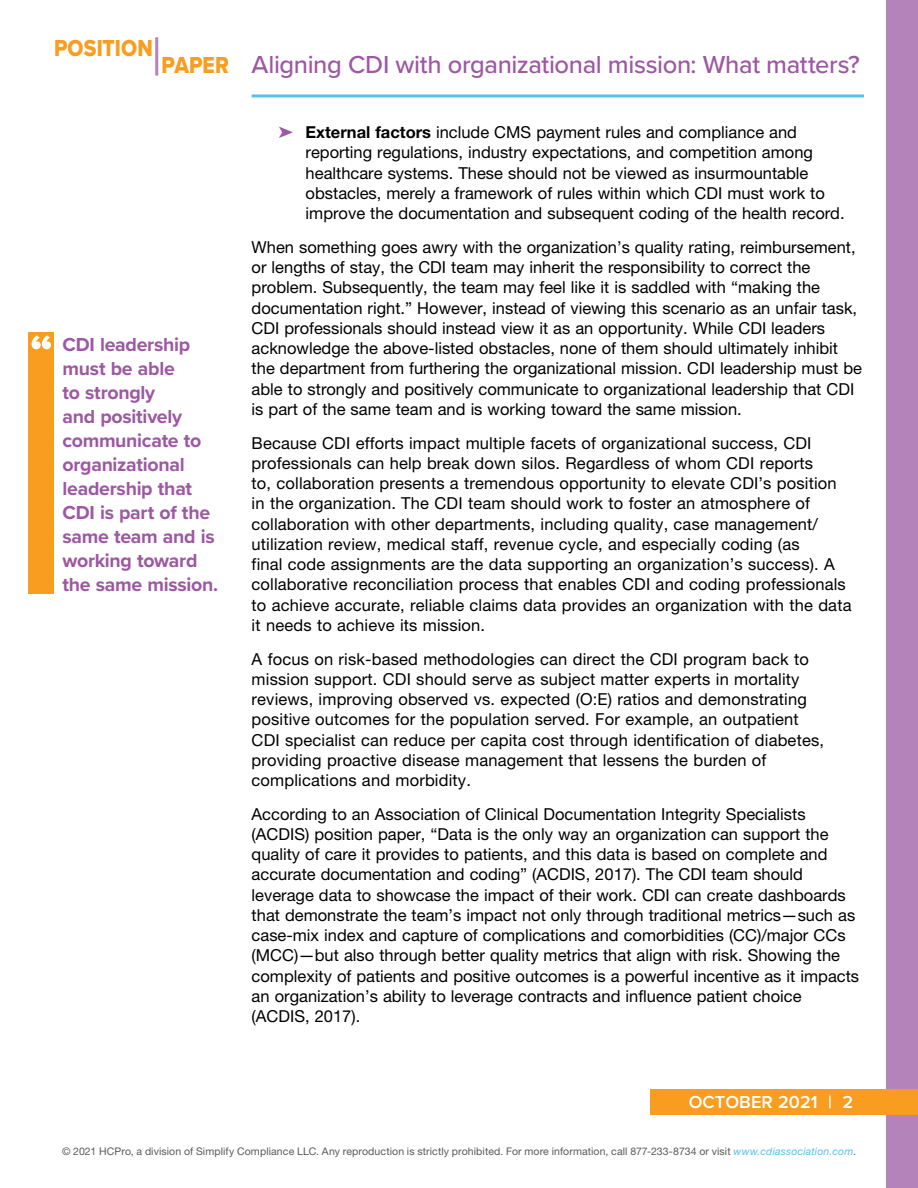
<style>
.page{position:relative;width:918px;height:1188px;background:#fff}
.page>*{position:absolute;margin:0;border:0;box-sizing:border-box;transform-origin:0 0}
.t1{font:500 25.5px "Proxima Nova";letter-spacing:-.015em;color:#9d57a3}
.t2{font:24px "Proxima Nova Extrabld";letter-spacing:.01em;color:#f99d20;scale:.87 1}
.t3{font:700 19.5px/24px "Proxima Nova";letter-spacing:-.015em;color:#9d57a3}
.t4{font:600 18px "Proxima Nova";letter-spacing:.005em;color:#fff}
.t5{font:16.5px/20.2px "Helvetica Neue LT Std";color:#000}
.t6{font:10.5px "Helvetica Neue LT Std";letter-spacing:.01em;color:#58595b}
.s1{color:#9d57a3}
.s2{font-weight:700}
.s3{font-style:italic;color:#57c1e9}
</style>
<div class="page">
<div style="left:887px;top:0;width:31px;height:1188px;background:#b483ba"></div>
<div style="left:651px;top:1090px;width:267px;height:25px;background:#f99d20"></div>
<hr style="left:252px;top:94px;width:612px;height:3px;background:#57c1e9">
<hr style="left:155px;top:37px;width:3px;height:39px;background:#b483ba">
<div style="left:29px;top:333px;width:25px;height:261px;background:#f99d20"></div>
<svg style="left:32px;top:335px;width:19px;height:14px"></svg>
<h2 class="t2" style="left:54px;top:30px;width:115px">POSITION</h2>
<h2 class="t2" style="left:162px;top:47px;width:79px">PAPER</h2>
<p class="t3" style="left:62px;top:332px;width:155px">CDI leadership must be able<br>to strongly<br>and positively communicate to organizational leadership that<br>CDI is part of the same team and is working toward the same mission.</p>
<h1 class="t1" style="left:252px;top:46px;width:610px">Aligning CDI with organizational mission: What matters?</h1>
<p class="t5" style="left:306px;top:122px;width:541px;text-indent:-27px"><span class="s1">➤</span> <span class="s2">External factors</span> include CMS payment rules and compliance and reporting regulations, industry expectations, and competition among healthcare systems. These should not be viewed as insurmountable obstacles, merely a framework of rules within which CDI must work to improve the documentation and subsequent coding of the health record.</p>
<p class="t5" style="left:252px;top:237px;width:612px">When something goes awry with the organization’s quality rating, reimbursement, or lengths of stay, the CDI team may inherit the responsibility to correct the problem. Subsequently, the team may feel like it is saddled with “making the documentation right.” However, instead of viewing this scenario as an unfair task, CDI professionals should instead view it as an opportunity. While CDI leaders acknowledge the above-listed obstacles, none of them should ultimately inhibit the department from furthering the organizational mission. CDI leadership must be able to strongly and positively communicate to organizational leadership that CDI is part of the same team and is working toward the same mission.</p>
<p class="t5" style="left:252px;top:432px;width:601px">Because CDI efforts impact multiple facets of organizational success, CDI professionals can help break down silos. Regardless of whom CDI reports<br>to, collaboration presents a tremendous opportunity to elevate CDI’s position in the organization. The CDI team should work to foster an atmosphere of collaboration with other departments, including quality, case management/ utilization review, medical staff, revenue cycle, and especially coding (as<br>final code assignments are the data supporting an organization’s success). A collaborative reconciliation process that enables CDI and coding professionals to achieve accurate, reliable claims data provides an organization with the data it needs to achieve its mission.</p>
<p class="t5" style="left:252px;top:648px;width:574px">A focus on risk-based methodologies can direct the CDI program back to mission support. CDI should serve as subject matter experts in mortality reviews, improving observed vs. expected (O:E) ratios and demonstrating positive outcomes for the population served. For example, an outpatient CDI specialist can reduce per capita cost through identification of diabetes, providing proactive disease management that lessens the burden of complications and morbidity.</p>
<p class="t5" style="left:252px;top:804px;width:609px">According to an Association of Clinical Documentation Integrity Specialists (ACDIS) position paper, “Data is the only way an organization can support the quality of care it provides to patients, and this data is based on complete and accurate documentation and coding” (ACDIS, 2017). The CDI team should leverage data to showcase the impact of their work. CDI can create dashboards that demonstrate the team’s impact not only through traditional metrics—such as case-mix index and capture of complications and comorbidities (CC)/major CCs (MCC)—but also through better quality metrics that align with risk. Showing the complexity of patients and positive outcomes is a powerful incentive as it impacts an organization’s ability to leverage contracts and influence patient choice (ACDIS, 2017).</p>
<p class="t4" style="left:689px;top:1089px;width:166px">OCTOBER 2021 | 2</p>
<p class="t6" style="left:62px;top:1145px;width:795px">© 2021 HCPro, a division of Simplify Compliance LLC. Any reproduction is strictly prohibited. For more information, call 877-233-8734 or visit <span class="s3">www.cdiassociation.com</span>.</p>
</div>
